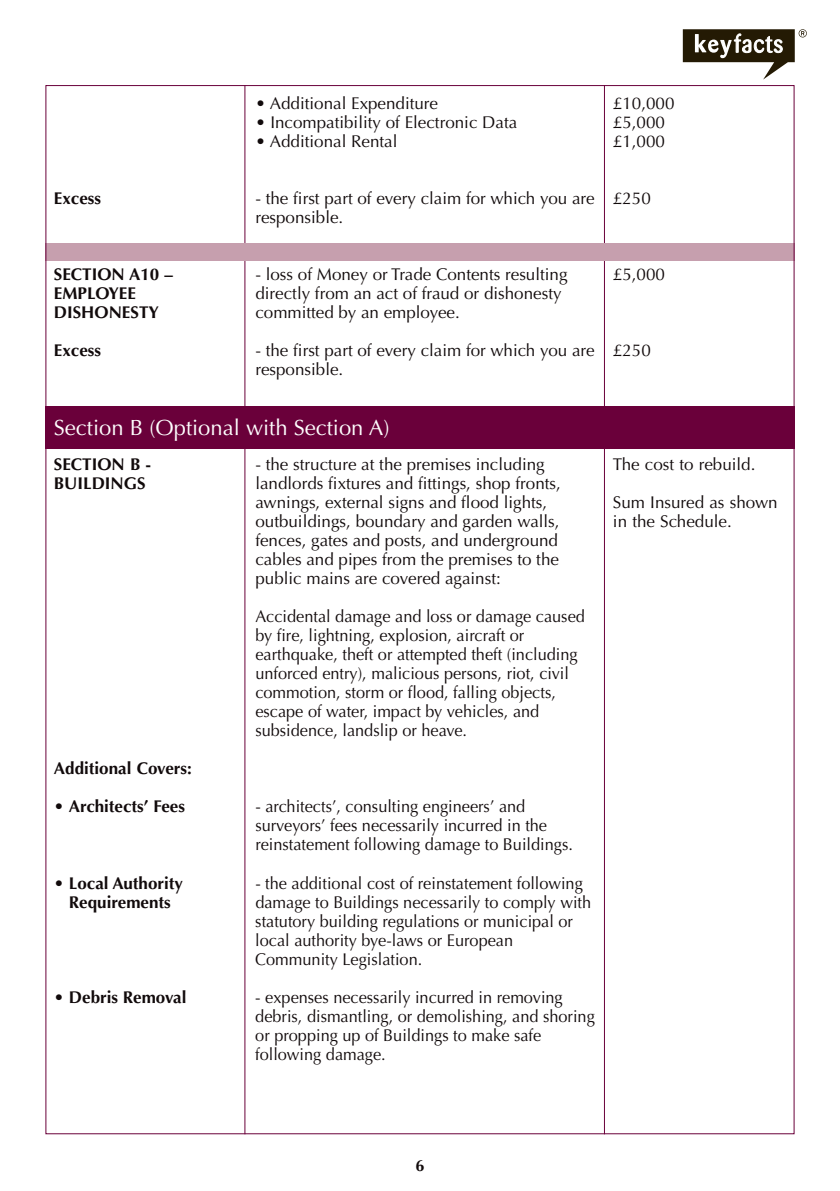
<style>
.page{position:relative;width:840px;height:1191px;background:#fff}
.page>*{position:absolute;margin:0;border:0;box-sizing:border-box;transform-origin:0 0}
.t1{font:22px "Optima";color:#fff}
.t2{font:17px/19px "Optima";color:#110a0b;scale:.96 1}
.t3{font:17px/19px "Optima";color:#110a0b}
.t4{font:700 17px/19px "Optima";color:#110a0b}
.t5{font:700 16px "Optima";color:#110a0b}
.s1{font-weight:400}
</style>
<div class="page">
<svg style="left:682px;top:29px;width:124px;height:51px"></svg>
<hr style="left:244px;top:85px;width:1px;height:1049px;background:#6a003a">
<hr style="left:603px;top:85px;width:1px;height:1049px;background:#6a003a">
<div style="left:45px;top:243px;width:749px;height:17px;background:#c69fae"></div>
<div style="left:45px;top:406px;width:749px;height:43px;background:#6a003a"></div>
<p class="t4" style="left:54px;top:190px;width:49px">Excess</p>
<p class="t4" style="left:54px;top:266px;width:121px">SECTION A10 –<br>EMPLOYEE<br>DISHONESTY</p>
<p class="t4" style="left:54px;top:342px;width:49px">Excess</p>
<p class="t3" style="left:255px;top:95px;width:184px">• Additional Expenditure</p>
<p class="t3" style="left:255px;top:114px;width:263px">• Incompatibility of Electronic Data</p>
<p class="t3" style="left:255px;top:133px;width:143px">• Additional Rental</p>
<p class="t3" style="left:255px;top:190px;width:340px">- the first part of every claim for which you are responsible.</p>
<p class="t3" style="left:255px;top:266px;width:313px">- loss of Money or Trade Contents resulting directly from an act of fraud or dishonesty committed by an employee.</p>
<p class="t3" style="left:255px;top:342px;width:340px">- the first part of every claim for which you are responsible.</p>
<p class="t1" style="left:54px;top:416px;width:337px">Section B (Optional with Section A)</p>
<p class="t4" style="left:54px;top:456px;width:99px">SECTION B -<br>BUILDINGS</p>
<p class="t4" style="left:54px;top:760px;width:139px">Additional Covers:</p>
<p class="t4" style="left:54px;top:798px;width:133px"><span class="s1">•</span> Architects’ Fees</p>
<p class="t4" style="left:54px;top:874px;width:131px;text-align:center"><span class="s1">•</span> Local Authority<br>Requirements</p>
<p class="t4" style="left:54px;top:988px;width:134px"><span class="s1">•</span> Debris Removal</p>
<p class="t3" style="left:255px;top:456px;width:307px">- the structure at the premises including landlords fixtures and fittings, shop fronts, awnings, external signs and flood lights, outbuildings, boundary and garden walls, fences, gates and posts, and underground cables and pipes from the premises to the public mains are covered against:</p>
<p class="t2" style="left:255px;top:608px;width:344px">Accidental damage and loss or damage caused by fire, lightning, explosion, aircraft or earthquake, theft or attempted theft (including unforced entry), malicious persons, riot, civil commotion, storm or flood, falling objects, escape of water, impact by vehicles, and subsidence, landslip or heave.</p>
<p class="t2" style="left:255px;top:798px;width:332px">- architects’, consulting engineers’ and surveyors’ fees necessarily incurred in the reinstatement following damage to Buildings.</p>
<p class="t2" style="left:255px;top:874px;width:351px">- the additional cost of reinstatement following damage to Buildings necessarily to comply with statutory building regulations or municipal or local authority bye-laws or European Community Legislation.</p>
<p class="t2" style="left:255px;top:988px;width:355px">- expenses necessarily incurred in removing debris, dismantling, or demolishing, and shoring or propping up of Buildings to make safe following damage.</p>
<p class="t3" style="left:612px;top:95px;width:63px">£10,000 £5,000 £1,000</p>
<p class="t3" style="left:612px;top:190px;width:39px">£250</p>
<p class="t3" style="left:612px;top:266px;width:53px">£5,000</p>
<p class="t3" style="left:612px;top:342px;width:39px">£250</p>
<p class="t3" style="left:612px;top:456px;width:144px">The cost to rebuild.</p>
<p class="t3" style="left:612px;top:494px;width:166px">Sum Insured as shown in the Schedule.</p>
<p class="t5" style="left:415px;top:1157px;width:10px">6</p>
</div>
